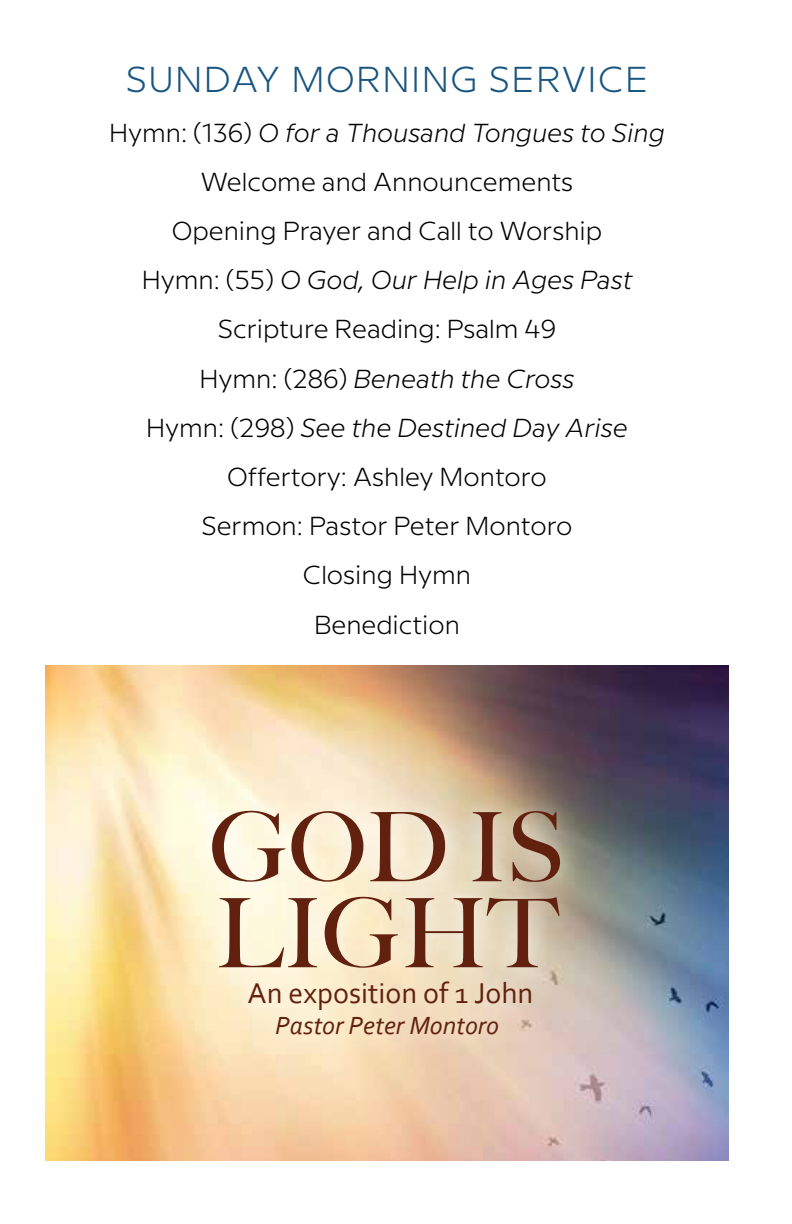
<style>
.page{position:relative;width:792px;height:1224px;background:#fff}
.page>*{position:absolute;margin:0;border:0;box-sizing:border-box;transform-origin:0 0}
.t1{font:500 96px/86px "Big Caslon";color:#62210f}
.t2{font:300 36px "Milliard";letter-spacing:.04em;color:#195581}
.t3{font:30px "Corbel";color:#62210f}
.t4{font:300 26px/49.2px "Milliard";color:#000;text-align:center}
.t5{font:italic 26px "Corbel";color:#62210f}
.s1{font-style:italic}
</style>
<div class="page">
<img style="left:45px;top:665px;width:684px;height:496px">
<svg style="left:188px;top:786px;width:397px;height:273px;background:#ecdec4"></svg>
<h2 class="t2" style="left:126px;top:54px;width:524px">SUNDAY MORNING SERVICE</h2>
<p class="t4" style="left:109px;top:106px;width:557px">Hymn: (136) <span class="s1">O for a Thousand Tongues to Sing<br></span>Welcome and Announcements<br>Opening Prayer and Call to Worship<br>Hymn: (55) <span class="s1">O God, Our Help in Ages Past<br></span>Scripture Reading: Psalm 49<br>Hymn: (286) <span class="s1">Beneath the Cross<br></span>Hymn: (298) <span class="s1">See the Destined Day Arise<br></span>Offertory: Ashley Montoro<br>Sermon: Pastor Peter Montoro<br>Closing Hymn<br>Benediction</p>
<h1 class="t1" style="left:209px;top:801px;width:357px">GOD IS<br>LIGHT</h1>
<p class="t3" style="left:248px;top:975px;width:287px">An exposition of 1 John</p>
<p class="t5" style="left:275px;top:1010px;width:225px">Pastor Peter Montoro</p>
</div>
